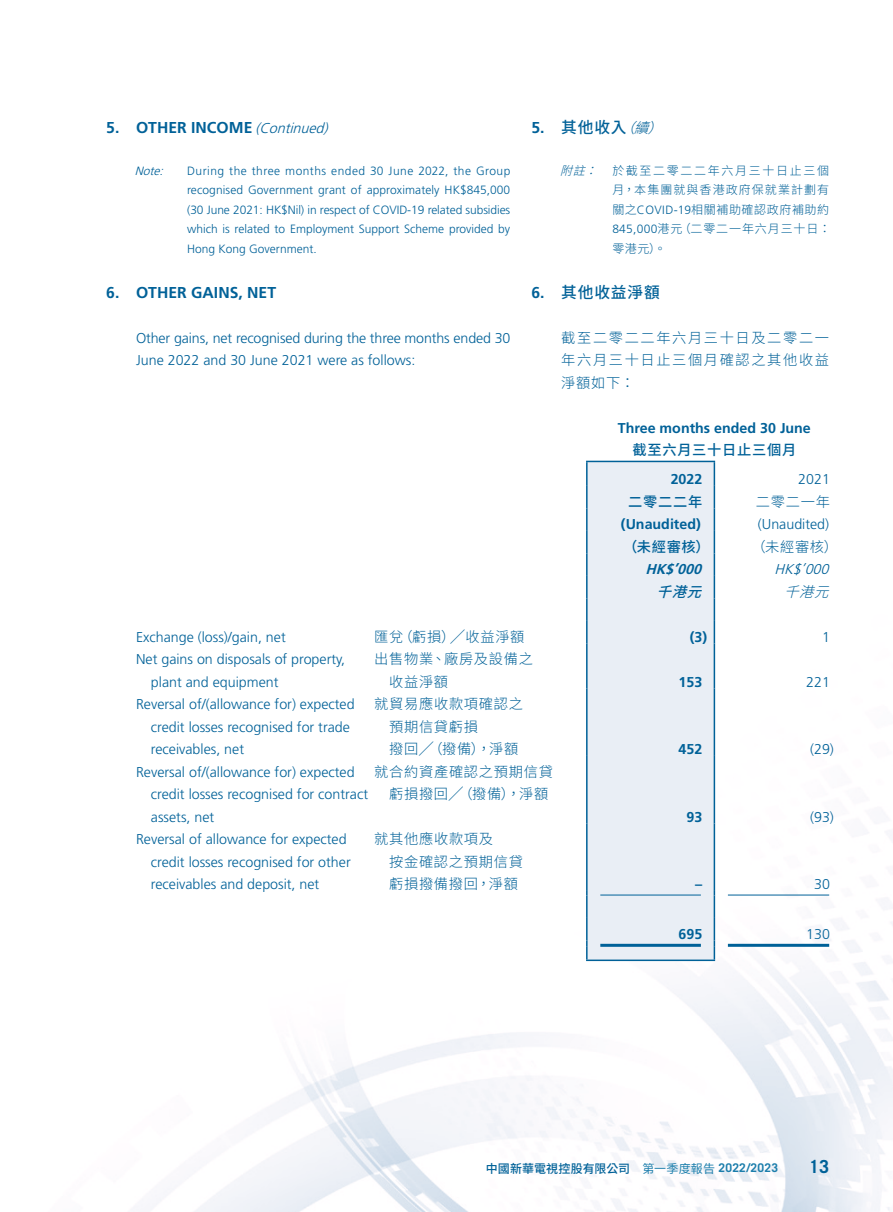
<style>
.page{position:relative;width:893px;height:1212px;background:#fff}
.page>*{position:absolute;margin:0;border:0;box-sizing:border-box;transform-origin:0 0}
.t1{font:700 18px "Trade Gothic LT Std";color:#006198}
.Heading_1{font:700 15.75px "Frutiger LT Std";color:#006198}
.C_Heading_1{font:500 15.75px "Source Han Sans TC";letter-spacing:.05em;color:#006198}
.Body_Text{font:300 14.25px/22.5px "Frutiger LT Std";color:#006198}
.Body_Text-2{font:300 14.25px/22.5px "Source Han Sans TC";letter-spacing:.05em;color:#006198}
.Body_Text-3{font:700 14.25px "Frutiger LT Std";color:#006198}
.C_Body_Text{font:300 14.25px/22.5px "Source Han Sans TC";letter-spacing:.11em;color:#006198;text-align:justify}
.Body_Text-4{font:500 14.25px "Source Han Sans TC";letter-spacing:.05em;color:#006198}
.Body_Text-5{font:italic 700 14.25px "Frutiger LT Std";color:#006198}
.Body_Text-6{font:italic 300 14.25px "Frutiger LT Std";color:#006198}
.Body_Text-7{font:italic 500 14.25px "Source Han Sans TC";color:#006198}
.Body_Text-8{font:italic 300 14.25px "Source Han Sans TC";color:#006198}
.Notes{font:300 12px/19.5px "Frutiger LT Std";color:#006198;text-align:justify}
.C_Notes{font:300 12px/19.5px "Source Han Sans TC";letter-spacing:.09em;color:#006198}
.t2{font:500 12px "Source Han Sans TC";color:#006198}
.Notes-2{font:italic 300 12px "Frutiger LT Std";color:#006198}
.s1{font-weight:300;font-style:italic;font-size:14.25px}
.s2{font-family:"Frutiger LT Std";font-weight:700}
.s3{font-style:italic}
.s4{font-family:"Frutiger LT Std"}
.s5{font-weight:400;color:#1c7eac}
.s6{font-family:"Trade Gothic LT Std";font-weight:700;color:#1c7eac}
</style>
<div class="page">
<img style="left:160px;top:460px;width:733px;height:752px">
<div style="left:588px;top:462px;width:126px;height:497px;background:#e9eef5"></div>
<hr style="left:586px;top:486px;width:2px;height:22px;background:#006198">
<hr style="left:586px;top:508px;width:2px;height:23px;background:#006198">
<hr style="left:586px;top:531px;width:2px;height:22px;background:#006198">
<hr style="left:586px;top:553px;width:2px;height:23px;background:#006198">
<hr style="left:586px;top:576px;width:2px;height:22px;background:#006198">
<hr style="left:586px;top:598px;width:2px;height:23px;background:#006198">
<hr style="left:586px;top:621px;width:2px;height:22px;background:#006198">
<hr style="left:586px;top:643px;width:2px;height:45px;background:#006198">
<hr style="left:714px;top:643px;width:1px;height:45px;background:#006198">
<hr style="left:586px;top:688px;width:2px;height:68px;background:#006198">
<hr style="left:714px;top:688px;width:1px;height:68px;background:#006198">
<hr style="left:586px;top:756px;width:2px;height:67px;background:#006198">
<hr style="left:714px;top:756px;width:1px;height:67px;background:#006198">
<hr style="left:586px;top:823px;width:2px;height:68px;background:#006198">
<hr style="left:714px;top:823px;width:1px;height:68px;background:#006198">
<hr style="left:586px;top:895px;width:2px;height:23px;background:#006198">
<hr style="left:586px;top:918px;width:2px;height:22px;background:#006198">
<hr style="left:586px;top:461px;width:129px;height:1px;background:#006198">
<hr style="left:586px;top:462px;width:2px;height:24px;background:#006198">
<svg style="left:714px;top:462px;width:1px;height:181px"></svg>
<hr style="left:586px;top:959px;width:129px;height:2px;background:#006198">
<svg style="left:586px;top:940px;width:2px;height:19px"></svg>
<svg style="left:714px;top:891px;width:1px;height:68px"></svg>
<hr style="left:600px;top:895px;width:101px;height:1px;background:#006198">
<hr style="left:728px;top:895px;width:101px;height:1px;background:#006198">
<hr style="left:600px;top:944px;width:101px;height:3px;background:#006198">
<hr style="left:728px;top:944px;width:101px;height:3px;background:#006198">
<p class="Heading_1" style="left:106px;top:118px;width:227px">5 . OT H E R I N C O M E <span class="s1">(Continued)</span></p>
<p class="Notes-2" style="left:135px;top:164px;width:33px">Note:</p>
<p class="Notes" style="left:187px;top:161px;width:325px">During the three months ended 30 June 2022, the Group recognised Government grant of approximately HK$845,000 (30 June 2021: HK$Nil) in respect of COVID-19 related subsidies which is related to Employment Support Scheme provided by Hong Kong Government.</p>
<p class="Heading_1" style="left:106px;top:283px;width:171px">6. OTHER GAINS, NET</p>
<p class="Body_Text" style="left:136px;top:327px;width:376px">Other gains, net recognised during the three months ended 30<br>June 2022 and 30 June 2021 were as follows:</p>
<p class="C_Heading_1" style="left:531px;top:118px;width:143px"><span class="s2">5.</span> 其他收入<span class="s1">（續）</span></p>
<p class="C_Notes" style="left:612px;top:161px;width:220px;text-indent:-52px"><span class="s3">附註：</span>於截至二零二二年六月三十日止三個月，本集團就與香港政府保就業計劃有關之<span class="s4">COVID-19</span>相關補助確認政府補助約<br><span class="s4">845,000</span>港元（二零二一年六月三十日：零港元）。</p>
<p class="C_Heading_1" style="left:531px;top:283px;width:130px"><span class="s2">6.</span> 其他收益淨額</p>
<p class="C_Body_Text" style="left:561px;top:327px;width:269px">截至二零二二年六月三十日及二零二一年六月三十日止三個月確認之其他收益淨額如下：</p>
<p class="Body_Text-3" style="left:618px;top:420px;width:194px">Three months ended 30 June</p>
<p class="Body_Text-4" style="left:632px;top:442px;width:165px">截至六月三十日止三個月</p>
<p class="Body_Text-3" style="left:671px;top:471px;width:33px">2022</p>
<p class="Body_Text" style="left:798px;top:468px;width:33px">2021</p>
<p class="Body_Text-4" style="left:628px;top:493px;width:76px">二零二二年</p>
<p class="Body_Text-2" style="left:756px;top:490px;width:76px">二零二一年</p>
<p class="Body_Text-3" style="left:621px;top:516px;width:81px">(Unaudited)</p>
<p class="Body_Text" style="left:758px;top:513px;width:73px">(Unaudited)</p>
<p class="Body_Text-4" style="left:623px;top:538px;width:88px">（未經審核）</p>
<p class="Body_Text-2" style="left:751px;top:535px;width:88px">（未經審核）</p>
<p class="Body_Text-5" style="left:645px;top:561px;width:61px">HK$’000</p>
<p class="Body_Text-6" style="left:775px;top:561px;width:60px">HK$’000</p>
<p class="Body_Text-7" style="left:657px;top:583px;width:57px">千港元</p>
<p class="Body_Text-8" style="left:784px;top:583px;width:57px">千港元</p>
<p class="Body_Text" style="left:136px;top:626px;width:151px">Exchange (loss)/gain, net</p>
<p class="Body_Text-2" style="left:374px;top:625px;width:152px">匯兌（虧損）╱收益淨額</p>
<p class="Body_Text-3" style="left:690px;top:628px;width:19px">(3)</p>
<p class="Body_Text" style="left:822px;top:626px;width:9px">1</p>
<p class="Body_Text" style="left:151px;top:648px;width:196px;text-indent:-15px">Net gains on disposals of property, plant and equipment</p>
<p class="Body_Text-2" style="left:389px;top:648px;width:146px;text-indent:-15px">出售物業、廠房及設備之收益淨額</p>
<p class="Body_Text-3" style="left:679px;top:673px;width:25px">153</p>
<p class="Body_Text" style="left:806px;top:671px;width:25px">221</p>
<p class="Body_Text" style="left:151px;top:693px;width:205px;text-indent:-15px">Reversal of/(allowance for) expected credit losses recognised for trade receivables, net</p>
<p class="Body_Text-2" style="left:389px;top:693px;width:136px;text-indent:-15px">就貿易應收款項確認之預期信貸虧損<br>撥回╱（撥備），淨額</p>
<p class="Body_Text" style="left:151px;top:761px;width:219px;text-indent:-15px">Reversal of/(allowance for) expected credit losses recognised for contract assets, net</p>
<p class="Body_Text-2" style="left:389px;top:760px;width:165px;text-indent:-15px">就合約資產確認之預期信貸虧損撥回╱（撥備），淨額</p>
<p class="Body_Text" style="left:151px;top:828px;width:201px;text-indent:-15px">Reversal of allowance for expected credit losses recognised for other receivables and deposit, net</p>
<p class="Body_Text-2" style="left:389px;top:828px;width:135px;text-indent:-15px">就其他應收款項及<br>按金確認之預期信貸虧損撥備撥回，淨額</p>
<p class="Body_Text-3" style="left:679px;top:741px;width:25px">452</p>
<p class="Body_Text" style="left:810px;top:738px;width:25px">(29)</p>
<p class="Body_Text-3" style="left:686px;top:808px;width:17px">93</p>
<p class="Body_Text" style="left:810px;top:806px;width:25px">(93)</p>
<p class="Body_Text-3" style="left:695px;top:876px;width:9px">–</p>
<p class="Body_Text" style="left:814px;top:873px;width:17px">30</p>
<p class="Body_Text-3" style="left:679px;top:925px;width:25px">695</p>
<p class="Body_Text" style="left:806px;top:923px;width:25px">130</p>
<p class="t2" style="left:486px;top:1162px;width:294px">中國新華電視控股有限公司　<span class="s5">第一季度報告</span> <span class="s6">2022/2023</span></p>
<p class="t1" style="left:809px;top:1155px;width:22px">13</p>
</div>
